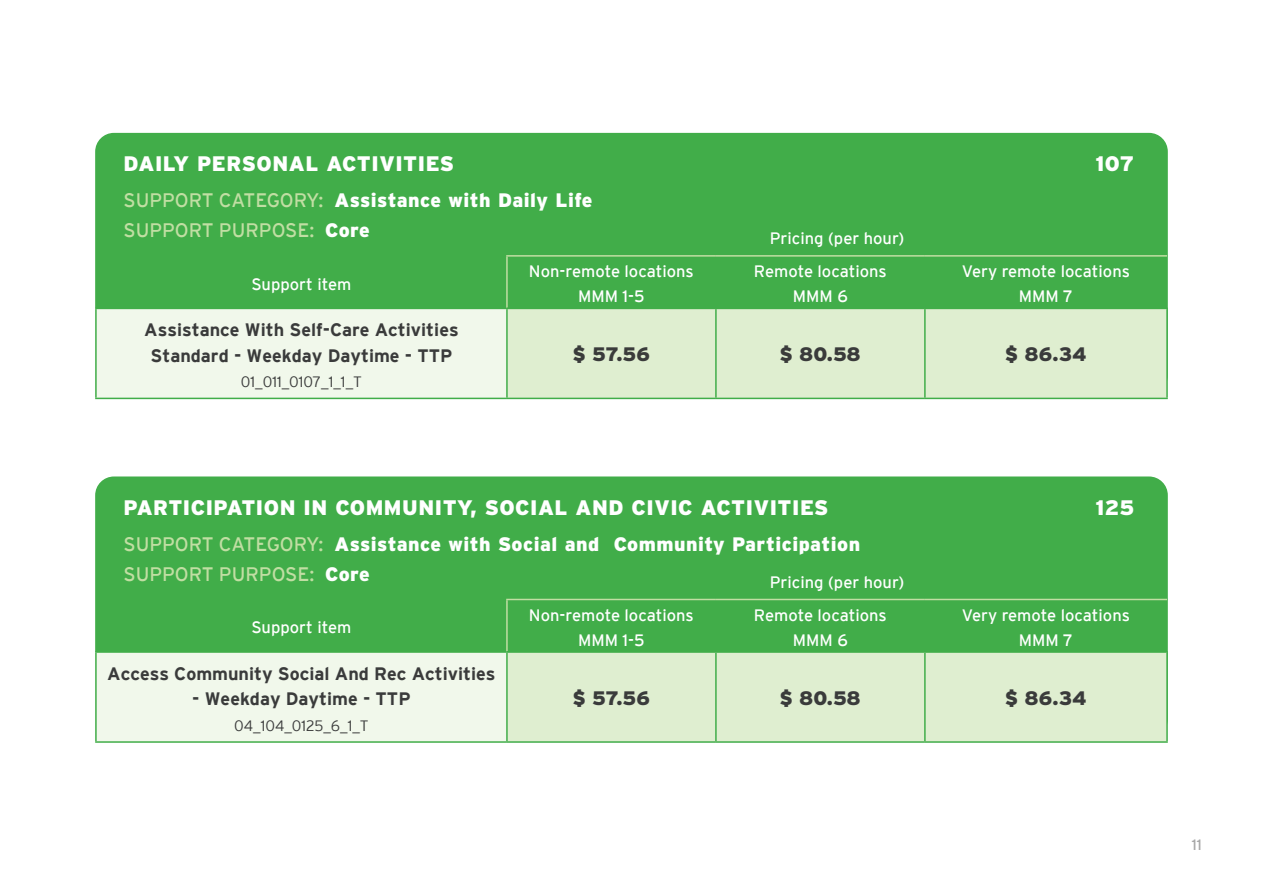
<style>
.page{position:relative;width:1263px;height:893px;background:#fff}
.page>*{position:absolute;margin:0;border:0;box-sizing:border-box;transform-origin:0 0}
.t1{font:900 21px "Interstate";letter-spacing:.025em;color:#fff}
.t2{font:900 19.5px/30px "Interstate";letter-spacing:.025em;color:#fff}
.t3{font:19.5px/30px "Interstate";color:#c1dea3}
.t4{font:900 19.5px "Interstate";color:#3a3b3b}
.t5{font:700 18px/25.5px "Interstate";color:#3a3b3b;text-align:center}
.t6{font:16.5px/25.5px "Interstate";color:#fff;text-align:center}
.t7{font:300 15px "Interstate";color:#3a3b3b}
.t8{font:15px "Interstate";color:#a8a8a8}
.s1{font-weight:900;color:#fff}
.s2{font-weight:400;color:#c1dea3}
</style>
<div class="page">
<div style="left:96px;top:477px;width:1071px;height:260px;background:#41ad49;border-radius:18px"></div>
<div style="left:96px;top:134px;width:1071px;height:260px;background:#41ad49;border-radius:18px"></div>
<div style="left:96px;top:652px;width:411px;height:90px;background:#f1f8eb"></div>
<div style="left:508px;top:653px;width:658px;height:88px;background:#dfeed0"></div>
<hr style="left:95px;top:651px;width:412px;height:2px;background:#41ad49">
<hr style="left:95px;top:653px;width:2px;height:88px;background:#41ad49">
<hr style="left:506px;top:653px;width:2px;height:88px;background:#41ad49">
<hr style="left:715px;top:653px;width:2px;height:88px;background:#41ad49">
<hr style="left:924px;top:653px;width:2px;height:88px;background:#41ad49">
<hr style="left:1166px;top:653px;width:2px;height:88px;background:#41ad49">
<hr style="left:95px;top:741px;width:412px;height:2px;background:#41ad49">
<hr style="left:506px;top:599px;width:210px;height:1px;background:#c1dea3">
<hr style="left:506px;top:600px;width:2px;height:51px;background:#c1dea3">
<hr style="left:716px;top:599px;width:209px;height:1px;background:#c1dea3">
<hr style="left:925px;top:599px;width:242px;height:1px;background:#c1dea3">
<hr style="left:925px;top:651px;width:243px;height:2px;background:#41ad49">
<hr style="left:507px;top:741px;width:209px;height:2px;background:#41ad49">
<hr style="left:716px;top:741px;width:209px;height:2px;background:#41ad49">
<hr style="left:925px;top:741px;width:243px;height:2px;background:#41ad49">
<div style="left:96px;top:308px;width:411px;height:90px;background:#f1f8eb"></div>
<div style="left:508px;top:309px;width:658px;height:89px;background:#dfeed0"></div>
<hr style="left:95px;top:308px;width:412px;height:1px;background:#41ad49">
<hr style="left:95px;top:309px;width:2px;height:89px;background:#41ad49">
<hr style="left:506px;top:309px;width:2px;height:89px;background:#41ad49">
<hr style="left:715px;top:309px;width:2px;height:89px;background:#41ad49">
<hr style="left:924px;top:309px;width:2px;height:89px;background:#41ad49">
<hr style="left:1166px;top:309px;width:2px;height:89px;background:#41ad49">
<hr style="left:95px;top:398px;width:412px;height:1px;background:#41ad49">
<hr style="left:506px;top:255px;width:210px;height:2px;background:#c1dea3">
<hr style="left:506px;top:257px;width:2px;height:51px;background:#c1dea3">
<hr style="left:716px;top:255px;width:209px;height:2px;background:#c1dea3">
<hr style="left:925px;top:255px;width:242px;height:2px;background:#c1dea3">
<hr style="left:925px;top:308px;width:243px;height:1px;background:#41ad49">
<hr style="left:507px;top:398px;width:209px;height:1px;background:#41ad49">
<hr style="left:716px;top:398px;width:209px;height:1px;background:#41ad49">
<hr style="left:925px;top:398px;width:243px;height:1px;background:#41ad49">
<p class="t1" style="left:124px;top:152px;width:332px">DAILY PERSONAL ACTIVITIES</p>
<p class="t1" style="left:1095px;top:152px;width:40px">107</p>
<p class="t3" style="left:124px;top:185px;width:470px">SUPPORT CATEGORY: <span class="s1">Assistance with Daily Life<br></span>SUPPORT PURPOSE: <span class="s1">Core</span></p>
<p class="t6" style="left:770px;top:226px;width:136px">Pricing (per hour)</p>
<p class="t6" style="left:251px;top:271px;width:101px">Support item</p>
<p class="t5" style="left:144px;top:317px;width:316px">Assistance With Self-Care Activities<br>Standard - Weekday Daytime - TTP</p>
<p class="t7" style="left:241px;top:373px;width:123px">01_011_0107_1_1_T</p>
<p class="t6" style="left:529px;top:258px;width:166px">Non-remote locations<br>MMM 1-5</p>
<p class="t6" style="left:754px;top:258px;width:134px">Remote locations<br>MMM 6</p>
<p class="t6" style="left:962px;top:258px;width:170px">Very remote locations<br>MMM 7</p>
<p class="t4" style="left:573px;top:343px;width:79px">$ 57.56</p>
<p class="t4" style="left:780px;top:343px;width:82px">$ 80.58</p>
<p class="t4" style="left:1005px;top:343px;width:83px">$ 86.34</p>
<p class="t1" style="left:124px;top:495px;width:706px">PARTICIPATION IN COMMUNITY, SOCIAL AND CIVIC ACTIVITIES</p>
<p class="t1" style="left:1095px;top:495px;width:40px">125</p>
<p class="t2" style="left:124px;top:528px;width:738px"><span class="s2">SUPPORT CATEGORY:</span> Assistance with Social and Community Participation<br><span class="s2">SUPPORT PURPOSE:</span> Core</p>
<p class="t6" style="left:770px;top:569px;width:136px">Pricing (per hour)</p>
<p class="t6" style="left:251px;top:615px;width:101px">Support item</p>
<p class="t5" style="left:107px;top:660px;width:390px">Access Community Social And Rec Activities</p>
<p class="t5" style="left:192px;top:686px;width:220px">- Weekday Daytime - TTP</p>
<p class="t7" style="left:234px;top:717px;width:136px">04_104_0125_6_1_T</p>
<p class="t6" style="left:529px;top:602px;width:166px">Non-remote locations<br>MMM 1-5</p>
<p class="t6" style="left:754px;top:602px;width:134px">Remote locations<br>MMM 6</p>
<p class="t6" style="left:962px;top:602px;width:170px">Very remote locations<br>MMM 7</p>
<p class="t4" style="left:573px;top:687px;width:79px">$ 57.56</p>
<p class="t4" style="left:780px;top:687px;width:82px">$ 80.58</p>
<p class="t4" style="left:1005px;top:687px;width:83px">$ 86.34</p>
<p class="t8" style="left:1192px;top:836px;width:12px">11</p>
</div>
